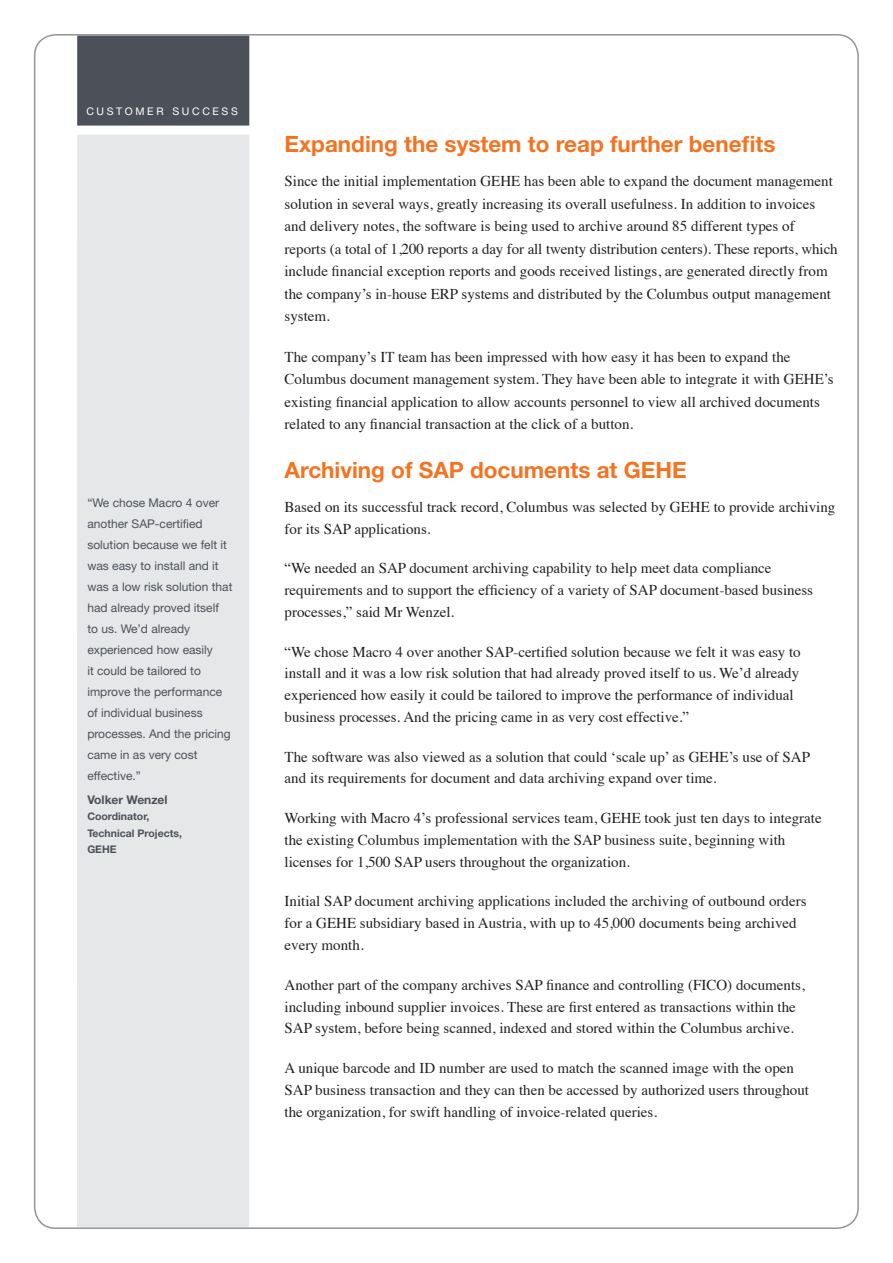
<style>
.page{position:relative;width:893px;height:1263px;background:#fff}
.page>*{position:absolute;margin:0;border:0;box-sizing:border-box;transform-origin:0 0}
.t1{font:700 22.5px "Helvetica Neue";color:#f47321}
.t2{font:15px/22.5px "Times";color:#231f20}
.t3{font:12px/21px "Helvetica Neue";color:#4c5159}
.t4{font:700 12px "Helvetica Neue";color:#4c5159}
.t5{font:700 10.5px "Helvetica Neue";color:#4c5159}
.t6{font:10.5px "Helvetica Neue";letter-spacing:.25em;color:#fff}
</style>
<div class="page">
<div style="left:77px;top:135px;width:172px;height:1092px;background:#e6e7e9"></div>
<div style="left:77px;top:35px;width:172px;height:91px;background:#4c5159"></div>
<p class="t6" style="left:86px;top:105px;width:153px">CUSTOMER SUCCESS</p>
<p class="t3" style="left:87px;top:492px;width:133px">“We chose Macro 4 over another SAP-certified</p>
<p class="t3" style="left:87px;top:534px;width:147px">solution because we felt it was easy to install and it was a low risk solution that had already proved itself</p>
<p class="t3" style="left:87px;top:618px;width:104px">to us. We’d already</p>
<p class="t3" style="left:87px;top:639px;width:127px">experienced how easily</p>
<p class="t3" style="left:87px;top:660px;width:115px">it could be tailored to</p>
<p class="t3" style="left:87px;top:681px;width:136px">improve the performance</p>
<p class="t3" style="left:87px;top:702px;width:117px">of individual business</p>
<p class="t3" style="left:87px;top:723px;width:145px">processes. And the pricing came in as very cost</p>
<p class="t3" style="left:87px;top:765px;width:55px">effective.”</p>
<p class="t4" style="left:87px;top:792px;width:82px">Volker Wenzel</p>
<p class="t5" style="left:87px;top:810px;width:64px">Coordinator,</p>
<p class="t5" style="left:87px;top:826px;width:96px">Technical Projects,</p>
<p class="t5" style="left:87px;top:843px;width:31px">GEHE</p>
<p class="t1" style="left:285px;top:130px;width:492px">Expanding the system to reap further benefits</p>
<p class="t2" style="left:285px;top:169px;width:550px">Since the initial implementation GEHE has been able to expand the document management solution in several ways, greatly increasing its overall usefulness. In addition to invoices and delivery notes, the software is being used to archive around 85 different types of</p>
<p class="t2" style="left:285px;top:236px;width:555px">reports (a total of 1,200 reports a day for all twenty distribution centers). These reports, which include financial exception reports and goods received listings, are generated directly from the company’s in-house ERP systems and distributed by the Columbus output management system.</p>
<p class="t2" style="left:285px;top:344px;width:507px">The company’s IT team has been impressed with how easy it has been to expand the</p>
<p class="t2" style="left:285px;top:367px;width:551px">Columbus document management system. They have been able to integrate it with GEHE’s existing financial application to allow accounts personnel to view all archived documents related to any financial transaction at the click of a button.</p>
<p class="t1" style="left:285px;top:456px;width:404px">Archiving of SAP documents at GEHE</p>
<p class="t2" style="left:285px;top:495px;width:552px;line-height:21.8px">Based on its successful track record, Columbus was selected by GEHE to provide archiving for its SAP applications.</p>
<p class="t2" style="left:285px;top:556px;width:488px">“We needed an SAP document archiving capability to help meet data compliance</p>
<p class="t2" style="left:285px;top:578px;width:530px">requirements and to support the efficiency of a variety of SAP document-based business</p>
<p class="t2" style="left:285px;top:599px;width:171px">processes,” said Mr Wenzel.</p>
<p class="t2" style="left:285px;top:639px;width:518px;line-height:21.8px">“We chose Macro 4 over another SAP-certified solution because we felt it was easy to install and it was a low risk solution that had already proved itself to us. We’d already</p>
<p class="t2" style="left:285px;top:683px;width:511px">experienced how easily it could be tailored to improve the performance of individual</p>
<p class="t2" style="left:285px;top:704px;width:406px">business processes. And the pricing came in as very cost effective.”</p>
<p class="t2" style="left:285px;top:744px;width:527px">The software was also viewed as a solution that could ‘scale up’ as GEHE’s use of SAP</p>
<p class="t2" style="left:285px;top:766px;width:434px">and its requirements for document and data archiving expand over time.</p>
<p class="t2" style="left:285px;top:806px;width:539px;line-height:21.8px">Working with Macro 4’s professional services team, GEHE took just ten days to integrate the existing Columbus implementation with the SAP business suite, beginning with</p>
<p class="t2" style="left:285px;top:849px;width:347px">licenses for 1,500 SAP users throughout the organization.</p>
<p class="t2" style="left:285px;top:889px;width:523px">Initial SAP document archiving applications included the archiving of outbound orders</p>
<p class="t2" style="left:285px;top:911px;width:514px">for a GEHE subsidiary based in Austria, with up to 45,000 documents being archived</p>
<p class="t2" style="left:285px;top:932px;width:81px">every month.</p>
<p class="t2" style="left:285px;top:972px;width:522px;line-height:21.8px">Another part of the company archives SAP finance and controlling (FICO) documents, including inbound supplier invoices. These are first entered as transactions within the</p>
<p class="t2" style="left:285px;top:1016px;width:511px">SAP system, before being scanned, indexed and stored within the Columbus archive.</p>
<p class="t2" style="left:285px;top:1055px;width:511px">A unique barcode and ID number are used to match the scanned image with the open</p>
<p class="t2" style="left:285px;top:1077px;width:526px">SAP business transaction and they can then be accessed by authorized users throughout</p>
<p class="t2" style="left:285px;top:1099px;width:374px">the organization, for swift handling of invoice-related queries.</p>
</div>
